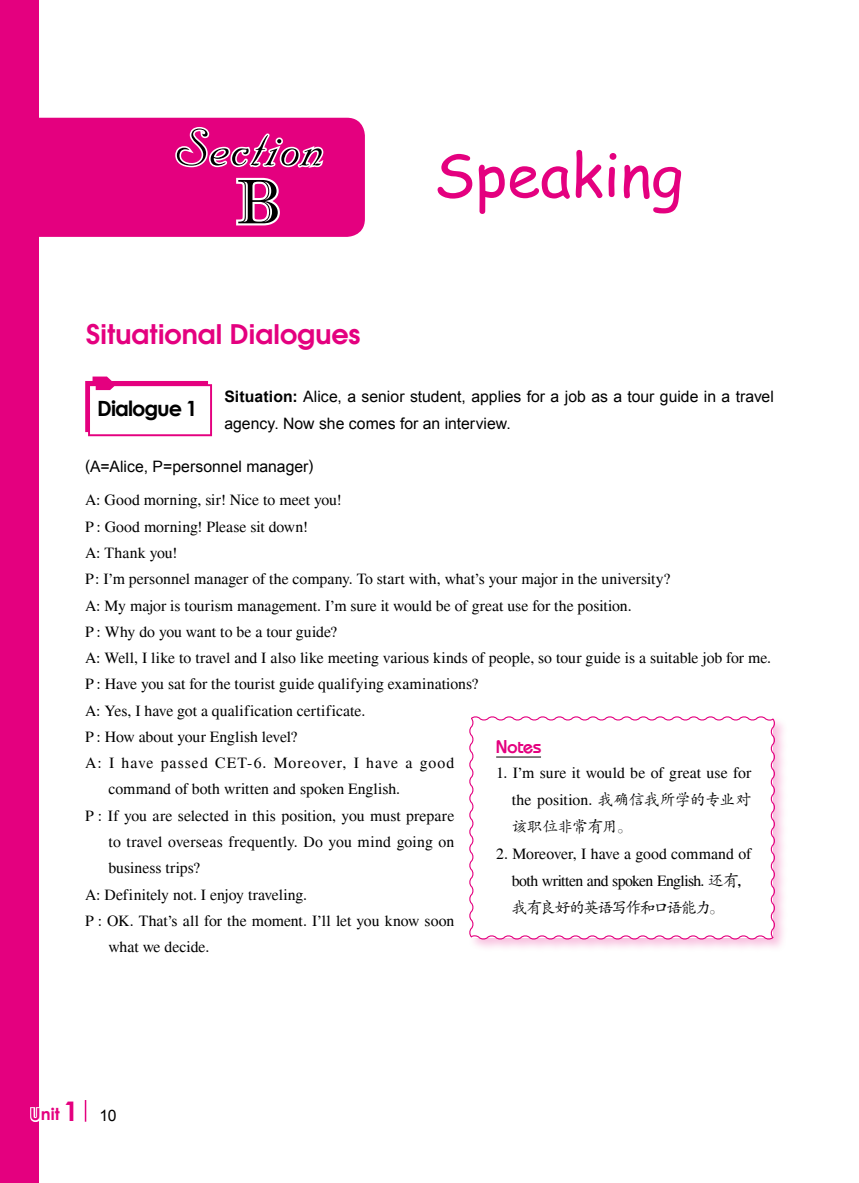
<style>
.page{position:relative;width:859px;height:1183px;background:#fff}
.page>*{position:absolute;margin:0;border:0;box-sizing:border-box;transform-origin:0 0}
.t1{font:62.85px "Nuptial BT";letter-spacing:.03em;color:#000}
.t2{font:62.85px "Imprint MT Shadow";color:#000}
.t3{font:60px "Comic Sans MS";color:#e4007f}
.t4{font:600 27px "Avant Garde";color:#e4007f}
.t5{font:700 21px "Century Gothic";letter-spacing:-.045em;color:#000}
.t6{font:700 18px "Bimini";letter-spacing:-.005em;color:#e4007f}
.t7{font:700 16.5px "Century Gothic";color:#e4007f}
.t8{font:15.75px/27px "Times";color:#000;text-align:right}
.t9{font:15.75px/27px "Arial";color:#000}
.t10{font:15.75px/27px "Times";letter-spacing:-.025em;color:#000;text-align:right}
.t11{font:15.75px "Times";letter-spacing:.065em;color:#000}
.t12{font:15.75px "FZKTJW GB1 0";letter-spacing:-.085em;color:#000}
.t13{font:15.75px "FZKTJW GB1 0";letter-spacing:-.04em;color:#000}
.s1{font-weight:700}
.s2{font-family:"FZKTJW GB1 0"}
.s3{font-size:27px}
.s4{font-family:"Arial";font-weight:400;font-size:15.75px;color:#000}
</style>
<div class="page">
<svg style="left:85px;top:376px;width:127px;height:60px"></svg>
<div style="left:0;top:0;width:38px;height:1182px;background:#e4007f"></div>
<div style="left:38px;top:118px;width:327px;height:119px;background:#e4007f"></div>
<svg style="left:173px;top:125px;width:153px;height:105px"></svg>
<div style="left:467px;top:714px;width:321px;height:238px;background:#e4007f;opacity:.25"></div>
<svg style="left:468px;top:714px;width:308px;height:226px"></svg>
<hr style="left:496px;top:756px;width:45px;height:1px;background:#000">
<svg style="left:30px;top:1096px;width:9px;height:42px"></svg>
<svg style="left:85px;top:1100px;width:1px;height:21px"></svg>
<h1 class="t1" style="left:172px;top:114px;width:154px">Section</h1>
<h1 class="t2" style="left:236px;top:165px;width:45px">B</h1>
<h2 class="t3" style="left:434px;top:131px;width:251px">Speaking</h2>
<h3 class="t4" style="left:86px;top:316px;width:276px">Situational Dialogues</h3>
<p class="t9" style="left:224px;top:382px;width:551px"><span class="s1">Situation:</span> Alice, a senior student, applies for a job as a tour guide in a travel agency. Now she comes for an interview.</p>
<h3 class="t5" style="left:97px;top:392px;width:102px">Dialogue 1</h3>
<p class="t9" style="left:85px;top:453px;width:230px">(A=Alice, P=personnel manager)</p>
<p class="t8" style="left:85px;top:486px;width:258px">A: Good morning, sir! Nice to meet you!</p>
<p class="t8" style="left:85px;top:513px;width:224px">P : Good morning! Please sit down!</p>
<p class="t8" style="left:85px;top:539px;width:94px">A: Thank you!</p>
<p class="t8" style="left:85px;top:565px;width:587px">P : I’m personnel manager of the company. To start with, what’s your major in the university?</p>
<p class="t8" style="left:85px;top:591px;width:548px">A: My major is tourism management. I’m sure it would be of great use for the position.</p>
<p class="t8" style="left:85px;top:618px;width:253px">P : Why do you want to be a tour guide?</p>
<p class="t8" style="left:85px;top:644px;width:687px">A: Well, I like to travel and I also like meeting various kinds of people, so tour guide is a suitable job for me.</p>
<p class="t8" style="left:85px;top:670px;width:395px">P : Have you sat for the tourist guide qualifying examinations?</p>
<p class="t8" style="left:85px;top:696px;width:282px">A: Yes, I have got a qualification certificate.</p>
<p class="t8" style="left:85px;top:723px;width:214px">P : How about your English level?</p>
<p class="t11" style="left:85px;top:753px;width:371px">A: I have passed CET-6. Moreover, I have a good</p>
<p class="t8" style="left:108px;top:775px;width:293px">command of both written and spoken English.</p>
<p class="t8" style="left:85px;top:801px;width:371px">P : If you are selected in this position, you must prepare</p>
<p class="t8" style="left:108px;top:828px;width:347px">to travel overseas frequently. Do you mind going on</p>
<p class="t8" style="left:108px;top:854px;width:93px">business trips?</p>
<p class="t8" style="left:85px;top:880px;width:223px">A: Definitely not. I enjoy traveling.</p>
<p class="t8" style="left:85px;top:907px;width:371px">P : OK. That’s all for the moment. I’ll let you know soon</p>
<p class="t8" style="left:108px;top:933px;width:102px">what we decide.</p>
<p class="t6" style="left:496px;top:735px;width:46px">Notes</p>
<p class="t8" style="left:496px;top:759px;width:257px">1. I’m sure it would be of great use for the position. <span class="s2">我确信我所学的专业对</span></p>
<p class="t13" style="left:512px;top:818px;width:122px">该职位非常有用。</p>
<p class="t10" style="left:496px;top:840px;width:257px">2. Moreover, I have a good command of both written and spoken English. <span class="s2">还有，</span></p>
<p class="t12" style="left:512px;top:899px;width:214px">我有良好的英语写作和口语能力。</p>
<p class="t7" style="left:30px;top:1101px;width:88px">Unit <span class="s3">1</span> <span class="s4">10</span></p>
</div>
